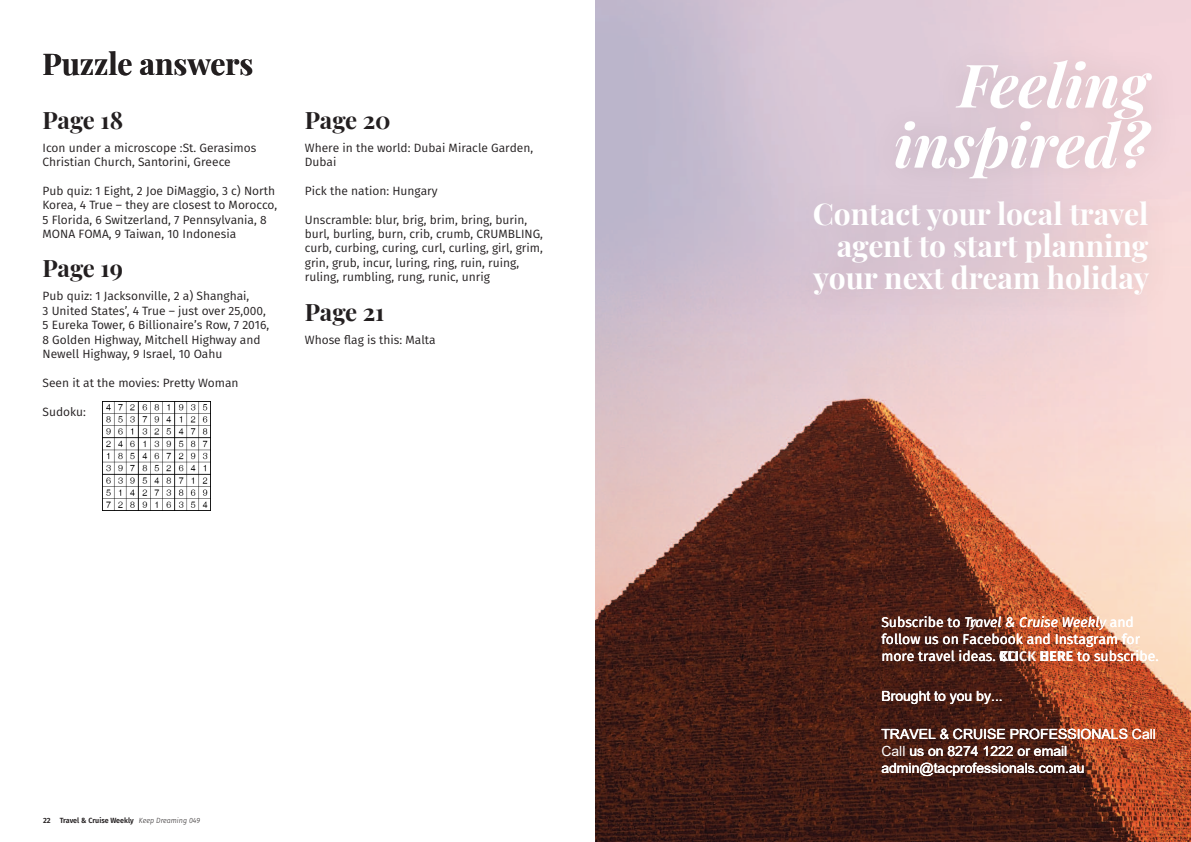
<style>
.page{position:relative;width:1191px;height:842px;background:#fff}
.page>*{position:absolute;margin:0;border:0;box-sizing:border-box;transform-origin:0 0}
.TCW_title{font:italic 700 60px/60px "Playfair Display";color:#fff;text-align:right}
.TCW_headline{font:700 30px/32px "Playfair Display";color:#fff;text-align:right}
.TCW_headline-2{font:700 30px "Playfair Display";color:#231f20}
.TCW_mini_head{font:700 24px "Playfair Display";letter-spacing:-.005em;color:#231f20}
.t1{font:14px/16.8px "Arial";color:#fff}
.t2{font:14px/16.9px "Fira Sans";color:#fff}
.t3{font:italic 14px "Fira Sans";color:#fff}
.t4{font:600 14px "Fira Sans";color:#fff}
.TCW_body{font:12px/14.4px "Fira Sans";color:#231f20}
.t5{font:600 7.5px "Fira Sans";color:#231f20}
.s1{font-weight:300;font-style:italic}
.s2{font-style:normal}
.s3{font-weight:600}
</style>
<div class="page">
<img style="left:595px;top:0;width:596px;height:842px">
<div style="left:865px;top:29px;width:320px;height:184px;background:#231f20;opacity:.16"></div>
<div style="left:783px;top:173px;width:399px;height:154px;background:#231f20;opacity:.16"></div>
<img style="left:102px;top:402px;width:109px;height:108px">
<p class="TCW_headline-2" style="left:43px;top:40px;width:212px">Puzzle answers</p>
<p class="TCW_mini_head" style="left:43px;top:101px;width:82px">Page 18</p>
<p class="TCW_body" style="left:43px;top:140px;width:215px">Icon under a microscope :St. Gerasimos<br>Christian Church, Santorini, Greece</p>
<p class="TCW_body" style="left:43px;top:183px;width:236px">Pub quiz: 1 Eight, 2 Joe DiMaggio, 3 c) North Korea, 4 True – they are closest to Morocco, 5 Florida, 6 Switzerland, 7 Pennsylvania, 8<br>MONA FOMA, 9 Taiwan, 10 Indonesia</p>
<p class="TCW_mini_head" style="left:43px;top:249px;width:82px">Page 19</p>
<p class="TCW_body" style="left:43px;top:289px;width:228px">Pub quiz: 1 Jacksonville, 2 a) Shanghai,<br>3 United States’, 4 True – just over 25,000, 5 Eureka Tower, 6 Billionaire’s Row, 7 2016, 8 Golden Highway, Mitchell Highway and Newell Highway, 9 Israel, 10 Oahu</p>
<p class="TCW_body" style="left:43px;top:375px;width:197px">Seen it at the movies: Pretty Woman</p>
<p class="TCW_body" style="left:43px;top:404px;width:45px">Sudoku:</p>
<p class="TCW_mini_head" style="left:305px;top:101px;width:87px">Page 20</p>
<p class="TCW_body" style="left:305px;top:140px;width:230px">Where in the world: Dubai Miracle Garden,<br>Dubai</p>
<p class="TCW_body" style="left:305px;top:183px;width:134px">Pick the nation: Hungary</p>
<p class="TCW_body" style="left:305px;top:212px;width:240px">Unscramble: blur, brig, brim, bring, burin, burl, burling, burn, crib, crumb, CRUMBLING, curb, curbing, curing, curl, curling, girl, grim, grin, grub, incur, luring, ring, ruin, ruing, ruling, rumbling, rung, runic, unrig</p>
<p class="TCW_mini_head" style="left:305px;top:293px;width:81px">Page 21</p>
<p class="TCW_body" style="left:305px;top:332px;width:132px">Whose flag is this: Malta</p>
<p class="t5" style="left:43px;top:814px;width:159px">22 Travel &amp; Cruise Weekly <span class="s1">Keep Dreaming 049</span></p>
<p class="TCW_title" style="left:894px;top:49px;width:256px">Feeling inspired?</p>
<p class="TCW_headline" style="left:812px;top:195px;width:338px">Contact your local travel agent to start planning your next dream holiday</p>
<p class="t3" style="left:881px;top:612px;width:254px"><span class="s2">Subscribe to</span> Tyravel &amp; Cruise Weekl <span class="s2">and</span></p>
<p class="t3" style="left:1099px;top:612px;width:8px">y</p>
<p class="t2" style="left:881px;top:630px;width:279px">follow us on Facebook and Instagram for more travel ideas. <span class="s3">KCCLICK E RE</span> to subscribe.</p>
<p class="t4" style="left:1040px;top:645px;width:18px">HE</p>
<p class="t1" style="left:881px;top:688px;width:123px">Brought to you by...</p>
<p class="t1" style="left:881px;top:726px;width:276px">TRAVEL &amp; CRUISE PROFESSIONALS Call<br>Call us on 8274 1222 or email admin@tacprofessionals.com.au</p>
</div>
